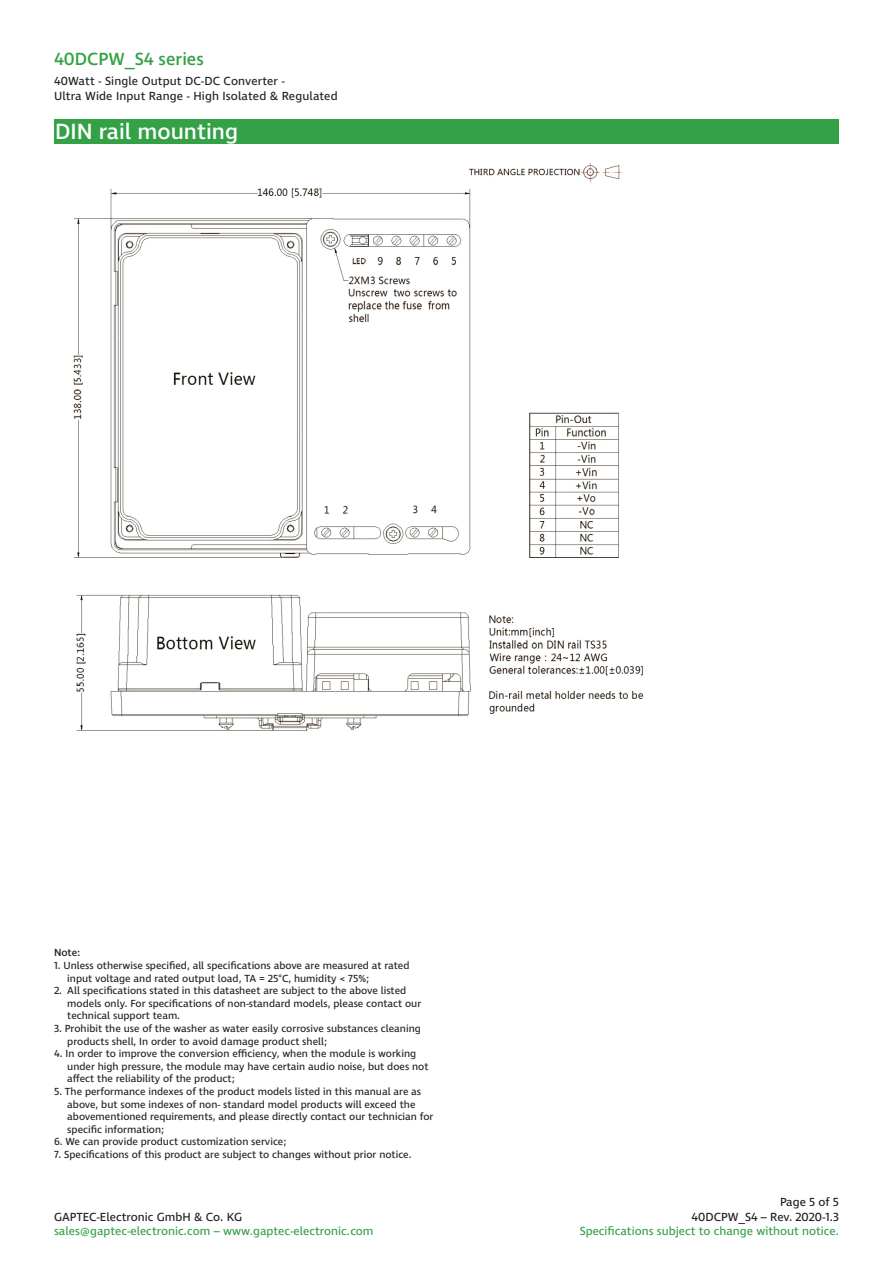
<style>
.page{position:relative;width:893px;height:1263px;background:#fff}
.page>*{position:absolute;margin:0;border:0;box-sizing:border-box;transform-origin:0 0}
.t1{font:500 22.5px "Ingra";color:#fff}
.t2{font:500 18px "Ingra";color:#34a147}
.t3{font:12px/14.4px "Ingra";letter-spacing:.01em;color:#231f20;text-align:right}
.t4{font:12px "Ingra";color:#34a147}
.t5{font:10.5px/12.6px "Ingra";color:#231f20}
.t6{font:500 10.5px "Ingra";color:#231f20}
</style>
<div class="page">
<div style="left:54px;top:119px;width:785px;height:25px;background:#34a147"></div>
<img style="left:73px;top:162px;width:571px;height:570px">
<h2 class="t2" style="left:54px;top:48px;width:151px">40DCPW_S4 series</h2>
<p class="t3" style="left:54px;top:75px;width:285px;text-align:left">40Watt - Single Output DC-DC Converter -<br>Ultra Wide Input Range - High Isolated &amp; Regulated</p>
<p class="t1" style="left:55px;top:117px;width:184px">DIN rail mounting</p>
<p class="t6" style="left:54px;top:946px;width:28px">Note:</p>
<p class="t5" style="left:54px;top:959px;width:357px">1. Unless otherwise specified, all specifications above are measured at rated</p>
<p class="t5" style="left:67px;top:972px;width:303px">input voltage and rated output load, TA = 25°C, humidity &lt; 75%;</p>
<p class="t5" style="left:54px;top:985px;width:354px">2. All specifications stated in this datasheet are subject to the above listed</p>
<p class="t5" style="left:67px;top:997px;width:356px">models only. For specifications of non-standard models, please contact our</p>
<p class="t5" style="left:67px;top:1010px;width:114px">technical support team.</p>
<p class="t5" style="left:67px;top:1022px;width:355px;text-indent:-13px">3. Prohibit the use of the washer as water easily corrosive substances cleaning products shell, In order to avoid damage product shell;</p>
<p class="t5" style="left:54px;top:1048px;width:364px">4. In order to improve the conversion efficiency, when the module is working</p>
<p class="t5" style="left:67px;top:1060px;width:363px">under high pressure, the module may have certain audio noise, but does not</p>
<p class="t5" style="left:67px;top:1073px;width:169px">affect the reliability of the product;</p>
<p class="t5" style="left:67px;top:1085px;width:355px;text-indent:-13px">5. The performance indexes of the product models listed in this manual are as above, but some indexes of non- standard model products will exceed the</p>
<p class="t5" style="left:67px;top:1111px;width:368px">abovementioned requirements, and please directly contact our technician for</p>
<p class="t5" style="left:67px;top:1123px;width:98px">specific information;</p>
<p class="t5" style="left:54px;top:1136px;width:234px">6. We can provide product customization service;</p>
<p class="t5" style="left:54px;top:1148px;width:359px">7. Specifications of this product are subject to changes without prior notice.</p>
<p class="t3" style="left:54px;top:1210px;width:190px">GAPTEC-Electronic GmbH &amp; Co. KG</p>
<p class="t4" style="left:54px;top:1223px;width:321px">sales@gaptec-electronic.com – www.gaptec-electronic.com</p>
<p class="t3" style="left:692px;top:1195px;width:149px">Page 5 of 5<br>40DCPW_S4 – Rev. 2020-1.3</p>
<p class="t4" style="left:580px;top:1223px;width:261px">Specifications subject to change without notice.</p>
</div>
